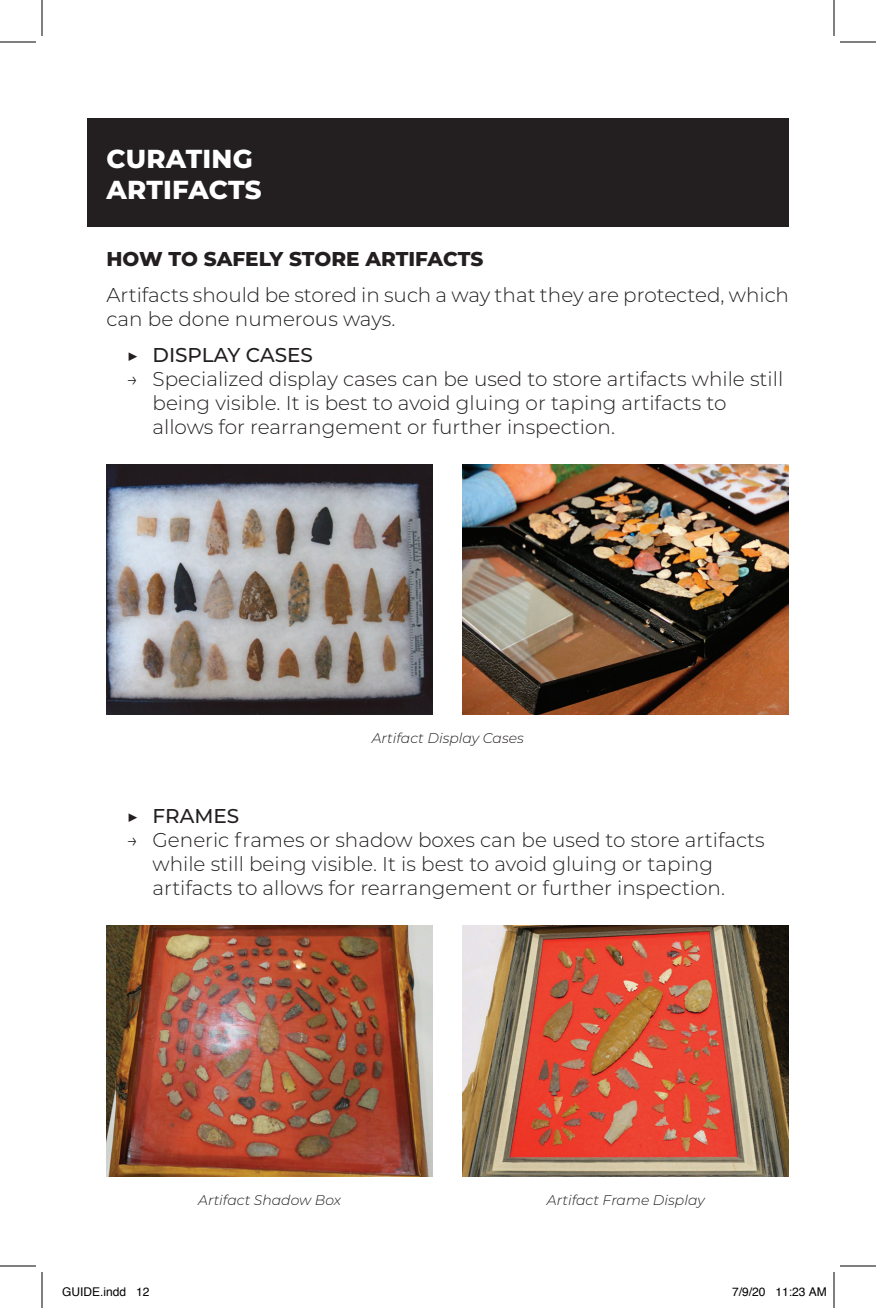
<style>
.page{position:relative;width:876px;height:1308px;background:#fff}
.page>*{position:absolute;margin:0;border:0;box-sizing:border-box;transform-origin:0 0}
.t1{font:800 26px/31.2px "Montserrat";letter-spacing:.01em;color:#fff}
.t2{font:300 20px/24px "Montserrat";color:#231f20}
.t3{font:800 20px "Montserrat";color:#231f20}
.t4{font:500 20px "Montserrat";color:#231f20}
.t5{font:italic 300 14px "Montserrat";color:#231f20}
.t6{font:12px "Helvetica";color:#000}
.s1{font-weight:300}
</style>
<div class="page">
<div style="left:87px;top:118px;width:702px;height:109px;background:#231f20"></div>
<img style="left:106px;top:464px;width:327px;height:251px">
<img style="left:463px;top:464px;width:326px;height:251px">
<img style="left:106px;top:926px;width:327px;height:250px">
<img style="left:463px;top:926px;width:326px;height:250px">
<hr style="left:0;top:42px;width:36px;height:1px;background:#000">
<hr style="left:840px;top:42px;width:36px;height:1px;background:#000">
<hr style="left:0;top:1266px;width:36px;height:1px;background:#000">
<hr style="left:840px;top:1266px;width:36px;height:1px;background:#000">
<hr style="left:42px;top:0;width:1px;height:36px;background:#000">
<hr style="left:42px;top:1272px;width:1px;height:36px;background:#000">
<hr style="left:834px;top:0;width:1px;height:36px;background:#000">
<hr style="left:834px;top:1272px;width:1px;height:36px;background:#000">
<h1 class="t1" style="left:106px;top:141px;width:157px">CURATING<br>ARTIFACTS</h1>
<p class="t3" style="left:106px;top:244px;width:378px">HOW TO SAFELY STORE ARTIFACTS</p>
<p class="t2" style="left:106px;top:283px;width:684px">Artifacts should be stored in such a way that they are protected, which can be done numerous ways.</p>
<p class="t4" style="left:126px;top:341px;width:188px"><span class="s1">▶</span> DISPLAY CASES</p>
<p class="t2" style="left:152px;top:367px;width:632px;text-indent:-26px">→ Specialized display cases can be used to store artifacts while still being visible. It is best to avoid gluing or taping artifacts to allows for rearrangement or further inspection.</p>
<p class="t5" style="left:372px;top:729px;width:154px">Artifact Display Cases</p>
<p class="t4" style="left:126px;top:802px;width:114px"><span class="s1">▶</span> FRAMES</p>
<p class="t2" style="left:152px;top:827px;width:614px;text-indent:-26px">→ Generic frames or shadow boxes can be used to store artifacts while still being visible. It is best to avoid gluing or taping artifacts to allows for rearrangement or further inspection.</p>
<p class="t5" style="left:198px;top:1190px;width:144px">Artifact Shadow Box</p>
<p class="t5" style="left:547px;top:1190px;width:159px">Artifact Frame Display</p>
<p class="t6" style="left:62px;top:1283px;width:89px">GUIDE.indd 12</p>
<p class="t6" style="left:732px;top:1283px;width:96px">7/9/20 11:23 AM</p>
</div>
